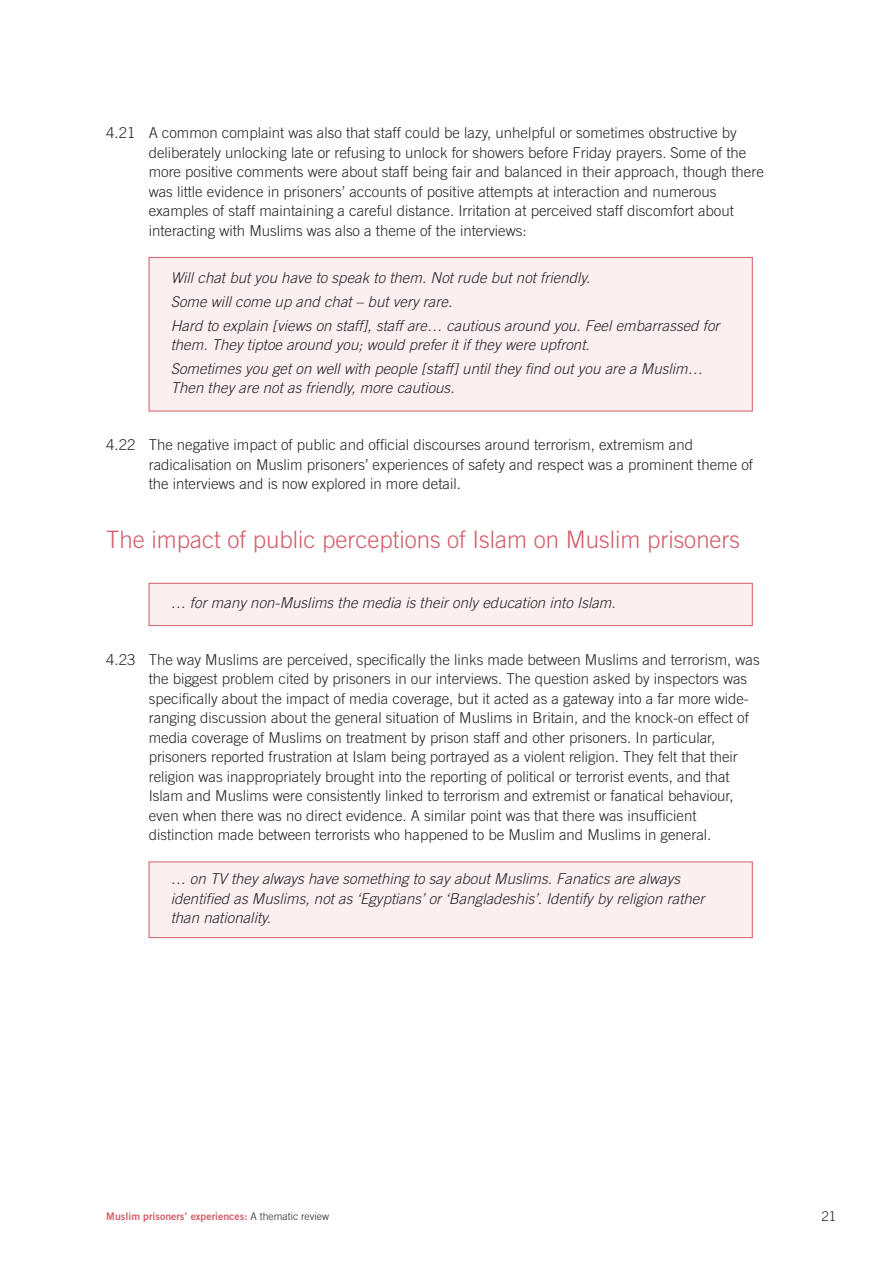
<style>
.page{position:relative;width:893px;height:1263px;background:#fff}
.page>*{position:absolute;margin:0;border:0;box-sizing:border-box;transform-origin:0 0}
.t1{font:300 24px "Trade Gothic";color:#d35d69}
.t2{font:300 15px/19.5px "Trade Gothic";color:#272627}
.t3{font:italic 300 15px/23.7px "Trade Gothic";letter-spacing:.005em;color:#272627}
.t4{font:300 13.5px "Trade Gothic";color:#272627}
.t5{font:10.5px "Trade Gothic Bold Two";color:#d35d69}
.s1{font-family:"Trade Gothic";font-weight:300;color:#272627}
</style>
<div class="page">
<div style="left:149px;top:862px;width:603px;height:75px;background:#fbeff0"></div>
<div style="left:149px;top:861px;width:604px;height:77px;border:1px solid #d35d69"></div>
<div style="left:149px;top:584px;width:603px;height:41px;background:#fbeff0"></div>
<div style="left:149px;top:583px;width:604px;height:43px;border:1px solid #d35d69"></div>
<div style="left:149px;top:258px;width:603px;height:153px;background:#fbeff0"></div>
<div style="left:149px;top:257px;width:604px;height:154px;border:1px solid #d35d69"></div>
<p class="t2" style="left:149px;top:125px;width:617px;text-indent:-42px">4.21 A common complaint was also that staff could be lazy, unhelpful or sometimes obstructive by deliberately unlocking late or refusing to unlock for showers before Friday prayers. Some of the more positive comments were about staff being fair and balanced in their approach, though there was little evidence in prisoners’ accounts of positive attempts at interaction and numerous examples of staff maintaining a careful distance. Irritation at perceived staff discomfort about interacting with Muslims was also a theme of the interviews:</p>
<p class="t3" style="left:171px;top:267px;width:550px">Will chat but you have to speak to them. Not rude but not friendly.<br>Some will come up and chat – but very rare.<br>Hard to explain [views on staff], staff are… cautious around you. Feel embarrassed for</p>
<p class="t3" style="left:171px;top:334px;width:533px">them. They tiptoe around you; would prefer it if they were upfront.<br>Sometimes you get on well with people [staff] until they find out you are a Muslim…</p>
<p class="t3" style="left:171px;top:377px;width:285px">Then they are not as friendly, more cautious.</p>
<p class="t2" style="left:149px;top:437px;width:606px;text-indent:-42px">4.22 The negative impact of public and official discourses around terrorism, extremism and radicalisation on Muslim prisoners’ experiences of safety and respect was a prominent theme of the interviews and is now explored in more detail.</p>
<h1 class="t1" style="left:106px;top:531px;width:635px">The impact of public perceptions of Islam on Muslim prisoners</h1>
<p class="t3" style="left:171px;top:593px;width:446px">… for many non-Muslims the media is their only education into Islam.</p>
<p class="t2" style="left:149px;top:651px;width:613px;text-indent:-42px">4.23 The way Muslims are perceived, specifically the links made between Muslims and terrorism, was the biggest problem cited by prisoners in our interviews. The question asked by inspectors was specifically about the impact of media coverage, but it acted as a gateway into a far more wide&shy;ranging discussion about the general situation of Muslims in Britain, and the knock-on effect of media coverage of Muslims on treatment by prison staff and other prisoners. In particular, prisoners reported frustration at Islam being portrayed as a violent religion. They felt that their religion was inappropriately brought into the reporting of political or terrorist events, and that Islam and Muslims were consistently linked to terrorism and extremist or fanatical behaviour, even when there was no direct evidence. A similar point was that there was insufficient distinction made between terrorists who happened to be Muslim and Muslims in general.</p>
<p class="t3" style="left:171px;top:870px;width:535px;line-height:19.5px">… on TV they always have something to say about Muslims. Fanatics are always identified as Muslims, not as ‘Egyptians’ or ‘Bangladeshis’. Identify by religion rather than nationality.</p>
<p class="t5" style="left:106px;top:1212px;width:224px">Muslim prisoners’ experiences: <span class="s1">A thematic review</span></p>
<p class="t4" style="left:821px;top:1211px;width:16px">21</p>
</div>
